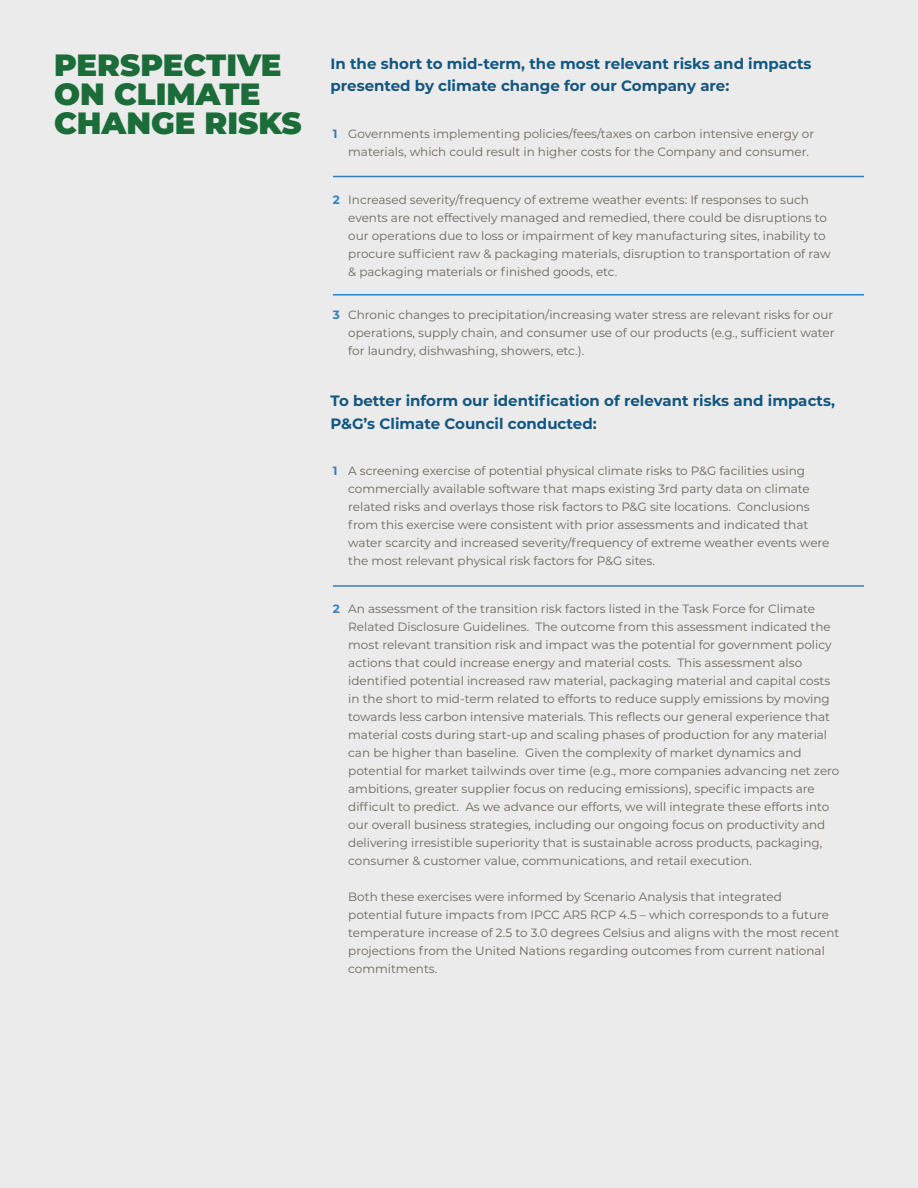
<style>
.page{position:relative;width:918px;height:1188px;background:#ebebec}
.page>*{position:absolute;margin:0;border:0;box-sizing:border-box;transform-origin:0 0}
.t1{font:900 30.75px/29.1px "Montserrat";color:#1b6c39}
.t2{font:700 15px/22.5px "Montserrat";color:#135780}
.t3{font:12px/18px "Montserrat";color:#6d665c}
.t4{font:700 12px "Montserrat";color:#3780bb}
</style>
<div class="page">
<hr style="left:333px;top:176px;width:531px;height:1px;background:#3780bb">
<hr style="left:333px;top:585px;width:531px;height:2px;background:#3780bb">
<hr style="left:333px;top:294px;width:531px;height:2px;background:#3780bb">
<h1 class="t1" style="left:54px;top:48px;width:249px">PERSPECTIVE<br>ON CLIMATE<br>CHANGE RISKS</h1>
<p class="t2" style="left:331px;top:51px;width:483px">In the short to mid-term, the most relevant risks and impacts presented by climate change for our Company are:</p>
<p class="t3" style="left:348px;top:124px;width:467px">Governments implementing policies/fees/taxes on carbon intensive energy or materials, which could result in higher costs for the Company and consumer.</p>
<p class="t4" style="left:333px;top:125px;width:6px">1</p>
<p class="t4" style="left:333px;top:191px;width:9px">2</p>
<p class="t4" style="left:333px;top:306px;width:9px">3</p>
<p class="t3" style="left:348px;top:190px;width:484px">Increased severity/frequency of extreme weather events: If responses to such events are not effectively managed and remedied, there could be disruptions to our operations due to loss or impairment of key manufacturing sites, inability to procure sufficient raw &amp; packaging materials, disruption to transportation of raw &amp; packaging materials or finished goods, etc.</p>
<p class="t3" style="left:348px;top:306px;width:488px;text-align:justify">Chronic changes to precipitation/increasing water stress are relevant risks for our operations, supply chain, and consumer use of our products (e.g., sufficient water for laundry, dishwashing, showers, etc.).</p>
<p class="t2" style="left:331px;top:389px;width:506px">To better inform our identification of relevant risks and impacts,<br>P&amp;G’s Climate Council conducted:</p>
<p class="t4" style="left:333px;top:462px;width:6px">1</p>
<p class="t4" style="left:333px;top:600px;width:9px">2</p>
<p class="t3" style="left:348px;top:461px;width:483px">A screening exercise of potential physical climate risks to P&amp;G facilities using commercially available software that maps existing 3rd party data on climate related risks and overlays those risk factors to P&amp;G site locations. Conclusions from this exercise were consistent with prior assessments and indicated that water scarcity and increased severity/frequency of extreme weather events were the most relevant physical risk factors for P&amp;G sites.</p>
<p class="t3" style="left:348px;top:600px;width:493px">An assessment of the transition risk factors listed in the Task Force for Climate Related Disclosure Guidelines. The outcome from this assessment indicated the most relevant transition risk and impact was the potential for government policy actions that could increase energy and material costs. This assessment also identified potential increased raw material, packaging material and capital costs in the short to mid-term related to efforts to reduce supply emissions by moving towards less carbon intensive materials. This reflects our general experience that material costs during start-up and scaling phases of production for any material can be higher than baseline. Given the complexity of market dynamics and potential for market tailwinds over time (e.g., more companies advancing net zero ambitions, greater supplier focus on reducing emissions), specific impacts are difficult to predict. As we advance our efforts, we will integrate these efforts into our overall business strategies, including our ongoing focus on productivity and delivering irresistible superiority that is sustainable across products, packaging, consumer &amp; customer value, communications, and retail execution.</p>
<p class="t3" style="left:348px;top:888px;width:493px">Both these exercises were informed by Scenario Analysis that integrated<br>potential future impacts from IPCC AR5 RCP 4.5 – which corresponds to a future temperature increase of 2.5 to 3.0 degrees Celsius and aligns with the most recent projections from the United Nations regarding outcomes from current national commitments.</p>
</div>
